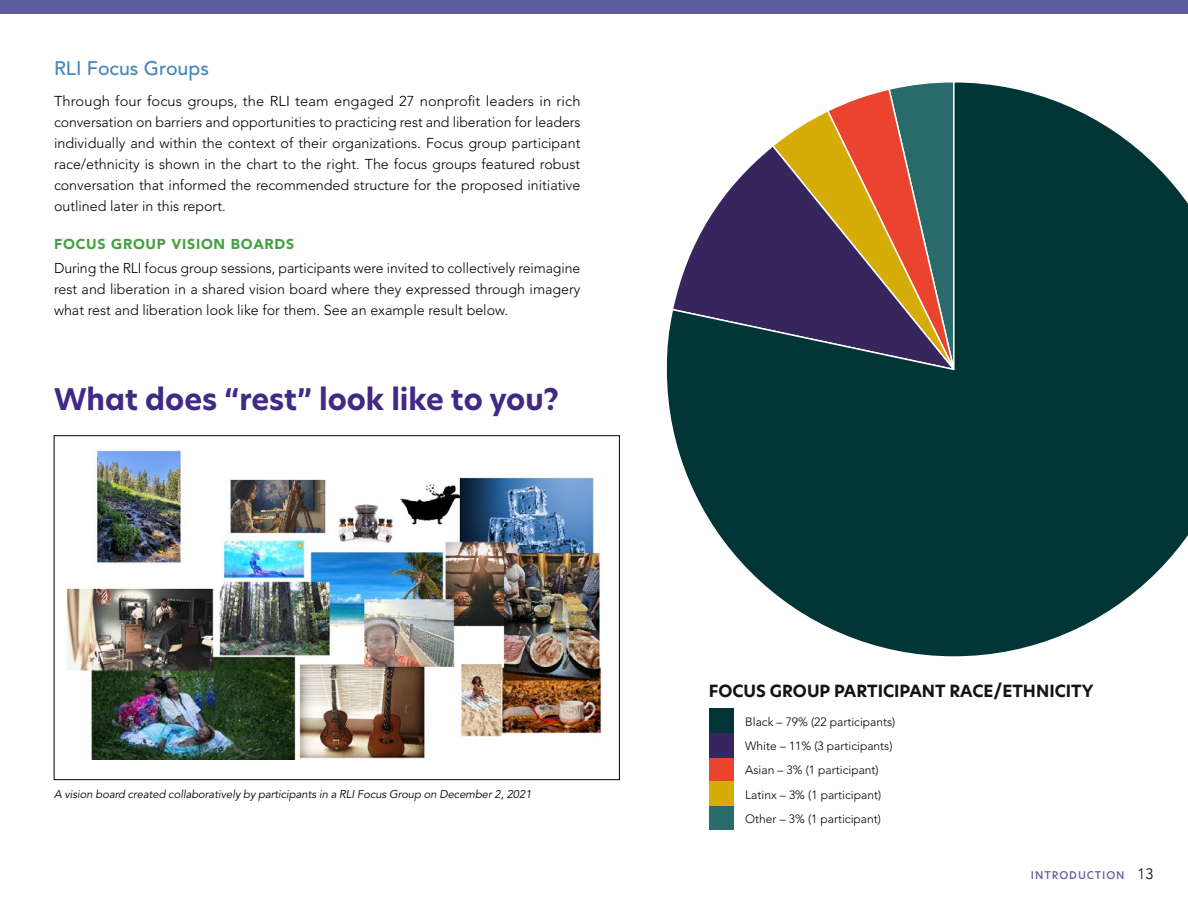
<style>
.page{position:relative;width:1188px;height:918px;background:#fff}
.page>*{position:absolute;margin:0;border:0;box-sizing:border-box;transform-origin:0 0}
.t1{font:700 29.25px "Hero New";color:#412985}
.t2{font:500 19.5px "Avenir LT Std";color:#4285bc}
.t3{font:700 16.5px "Hero New";color:#141414}
.t4{font:300 14.25px/21px "Avenir LT Std";color:#000;text-align:justify}
.t5{font:900 14.25px "Avenir LT Std";letter-spacing:.05em;color:#44a13f}
.t6{font:300 12px/24.3px "Avenir LT Std";color:#000}
.t7{font:italic 11.25px "Avenir LT Std";letter-spacing:-.005em;color:#000}
.t8{font:500 10.5px "Hero New";letter-spacing:.09em;color:#5d5c9e}
.s1{font-family:"Avenir";font-weight:300;font-size:15px;color:#000}
</style>
<div class="page">
<div style="left:0;top:0;width:1188px;height:14px;background:#5d5c9e"></div>
<svg style="left:666px;top:82px;width:522px;height:575px"></svg>
<div style="left:709px;top:709px;width:24px;height:24px;background:#023535"></div>
<div style="left:709px;top:806px;width:24px;height:24px;background:#296a6b"></div>
<div style="left:709px;top:757px;width:24px;height:25px;background:#ea442f"></div>
<div style="left:709px;top:782px;width:24px;height:24px;background:#d5ac08"></div>
<div style="left:709px;top:733px;width:24px;height:24px;background:#37265e"></div>
<img style="left:66px;top:450px;width:536px;height:309px">
<h2 class="t2" style="left:54px;top:57px;width:157px">RLI Focus Groups</h2>
<p class="t4" style="left:54px;top:91px;width:528px">Through four focus groups, the RLI team engaged 27 nonprofit leaders in rich conversation on barriers and opportunities to practicing rest and liberation for leaders individually and within the context of their organizations. Focus group participant race/ethnicity is shown in the chart to the right. The focus groups featured robust conversation that informed the recommended structure for the proposed initiative outlined later in this report.</p>
<p class="t5" style="left:54px;top:235px;width:242px">FOCUS GROUP VISION BOARDS</p>
<p class="t4" style="left:54px;top:258px;width:528px">During the RLI focus group sessions, participants were invited to collectively reimagine rest and liberation in a shared vision board where they expressed through imagery what rest and liberation look like for them. See an example result below.</p>
<h1 class="t1" style="left:54px;top:380px;width:507px">What does “rest” look like to you?</h1>
<p class="t7" style="left:54px;top:788px;width:479px">A vision board created collaboratively by participants in a RLI Focus Group on December 2, 2021</p>
<p class="t3" style="left:709px;top:680px;width:386px">FOCUS GROUP PARTICIPANT RACE/ETHNICITY</p>
<p class="t6" style="left:745px;top:709px;width:152px">Black – 79% (22 participants)<br>White – 11% (3 participants)</p>
<p class="t6" style="left:745px;top:782px;width:137px">Latinx – 3% (1 participant)<br>Other – 3% (1 participant)</p>
<p class="t6" style="left:745px;top:758px;width:135px">Asian – 3% (1 participant)</p>
<p class="t8" style="left:1031px;top:867px;width:124px">INTRODUCTION <span class="s1">13</span></p>
</div>
